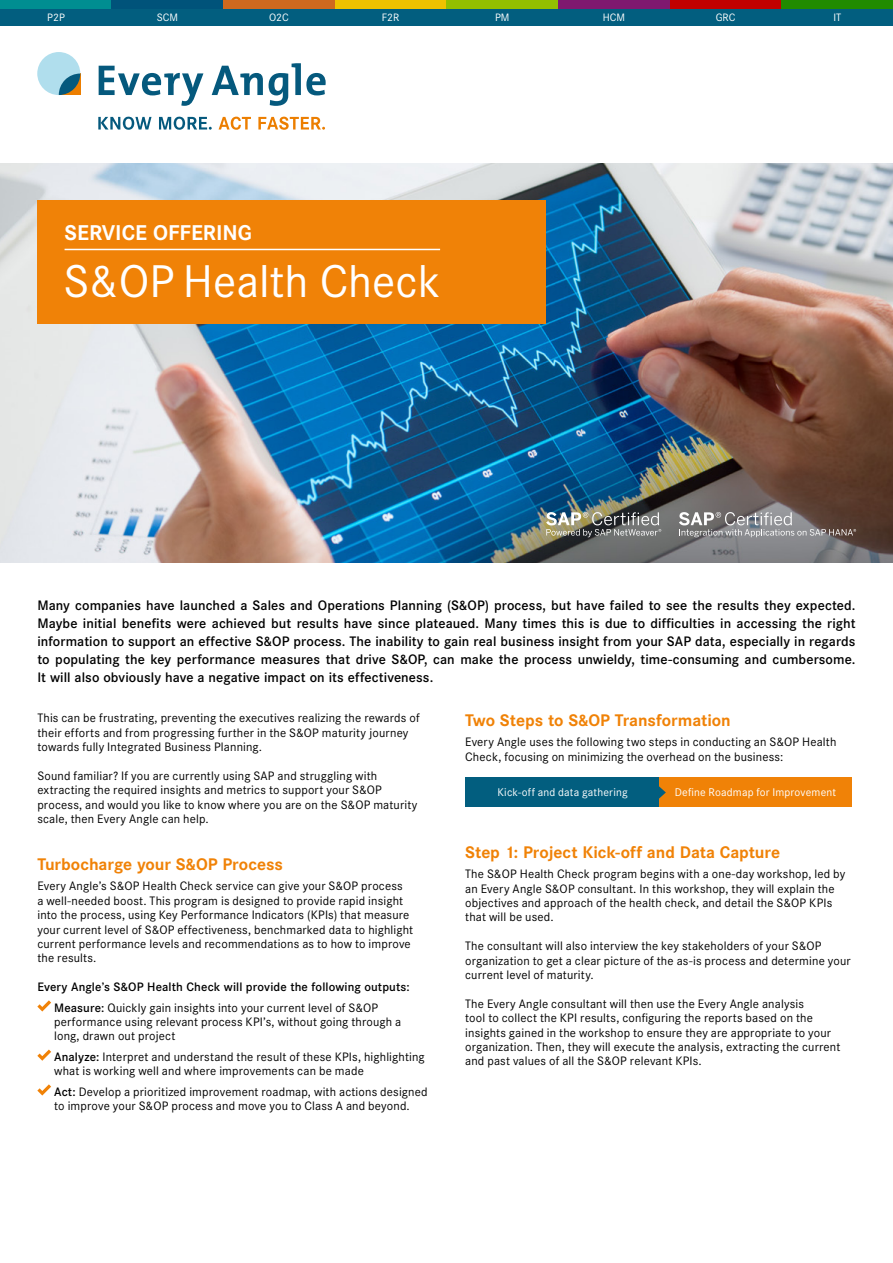
<style>
.page{position:relative;width:893px;height:1263px;background:#fff}
.page>*{position:absolute;margin:0;border:0;box-sizing:border-box;transform-origin:0 0}
.t1{font:45px "Corporate SBQ";color:#fff}
.t2{font:700 21px "Corporate SBQ";color:#fff}
.t3{font:700 16.5px "Corporate SBQ";color:#f08207}
.t4{font:500 13.5px/18px "Corporate SBQ";letter-spacing:.005em;color:#000;text-align:justify}
.t5{font:12px/14.4px "Corporate SBQ";letter-spacing:.015em;color:#000}
.t6{font:500 12px/20.4px "Corporate SBQ";letter-spacing:.01em;color:#000}
.t7{font:10.95px "Corporate SBQ";letter-spacing:.015em;color:#fff}
.t8{font:10.5px "Corporate SBQ";color:#fff}
.s1{font-weight:400}
.s2{font-weight:500}
</style>
<div class="page">
<div style="left:0;top:9px;width:893px;height:17px;background:#025e7f"></div>
<div style="left:0;top:0;width:112px;height:9px;background:#008e91"></div>
<div style="left:112px;top:0;width:111px;height:9px;background:#00537a"></div>
<div style="left:335px;top:0;width:111px;height:9px;background:#eec200"></div>
<div style="left:558px;top:0;width:112px;height:9px;background:#7f196f"></div>
<div style="left:223px;top:0;width:112px;height:9px;background:#cf691e"></div>
<div style="left:446px;top:0;width:112px;height:9px;background:#93bf00"></div>
<div style="left:670px;top:0;width:111px;height:9px;background:#c00000"></div>
<div style="left:781px;top:0;width:112px;height:9px;background:#218b00"></div>
<div style="left:37px;top:52px;width:43px;height:43px;background:#b0deed;border-radius:50%"></div>
<svg style="left:59px;top:74px;width:21px;height:21px"></svg>
<svg style="left:99px;top:66px;width:104px;height:40px"></svg>
<svg style="left:212px;top:66px;width:51px;height:29px"></svg>
<svg style="left:269px;top:63px;width:57px;height:43px"></svg>
<svg style="left:98px;top:117px;width:54px;height:13px"></svg>
<svg style="left:159px;top:117px;width:53px;height:13px"></svg>
<svg style="left:219px;top:117px;width:32px;height:13px"></svg>
<svg style="left:258px;top:117px;width:67px;height:13px"></svg>
<img style="left:0;top:164px;width:893px;height:398px">
<div style="left:659px;top:777px;width:193px;height:30px;background:#f08207"></div>
<div style="left:465px;top:777px;width:194px;height:30px;background:#025e7f"></div>
<svg style="left:659px;top:786px;width:7px;height:13px"></svg>
<svg style="left:37px;top:1000px;width:14px;height:11px"></svg>
<svg style="left:37px;top:1049px;width:14px;height:12px"></svg>
<svg style="left:37px;top:1084px;width:14px;height:11px"></svg>
<div style="left:37px;top:201px;width:509px;height:123px;background:#f08207"></div>
<hr style="left:65px;top:249px;width:375px;height:1px;background:#fff">
<svg style="left:546px;top:512px;width:115px;height:25px;background:#85867d"></svg>
<svg style="left:679px;top:512px;width:177px;height:25px;background:#8b8685"></svg>
<p class="t8" style="left:47px;top:11px;width:19px">P2P</p>
<p class="t8" style="left:157px;top:11px;width:23px">SCM</p>
<p class="t8" style="left:269px;top:11px;width:21px">O2C</p>
<p class="t8" style="left:382px;top:11px;width:19px">F2R</p>
<p class="t8" style="left:495px;top:11px;width:16px">PM</p>
<p class="t8" style="left:603px;top:11px;width:24px">HCM</p>
<p class="t8" style="left:716px;top:11px;width:21px">GRC</p>
<p class="t8" style="left:833px;top:11px;width:9px">IT</p>
<h2 class="t2" style="left:65px;top:220px;width:189px">SERVICE OFFERING</h2>
<h1 class="t1" style="left:63px;top:255px;width:379px">S&amp;OP Health Check</h1>
<p class="t4" style="left:37px;top:597px;width:820px">Many companies have launched a Sales and Operations Planning (S&amp;OP) process, but have failed to see the results they expected.<br>Maybe initial benefits were achieved but results have since plateaued. Many times this is due to difficulties in accessing the right information to support an effective S&amp;OP process. The inability to gain real business insight from your SAP data, especially in regards to populating the key performance measures that drive S&amp;OP, can make the process unwieldy, time-consuming and cumbersome.<br>It will also obviously have a negative impact on its effectiveness.</p>
<h3 class="t3" style="left:465px;top:710px;width:267px">Two Steps to S&amp;OP Transformation</h3>
<p class="t5" style="left:465px;top:735px;width:373px">Every Angle uses the following two steps in conducting an S&amp;OP Health<br>Check, focusing on minimizing the overhead on the business:</p>
<p class="t7" style="left:497px;top:785px;width:132px">Kick-off and data gathering</p>
<p class="t7" style="left:675px;top:785px;width:163px">Define Roadmap for Improvement</p>
<p class="t5" style="left:37px;top:711px;width:384px">This can be frustrating, preventing the executives realizing the rewards of their efforts and from progressing further in the S&amp;OP maturity journey towards fully Integrated Business Planning.</p>
<p class="t5" style="left:37px;top:769px;width:382px">Sound familiar? If you are currently using SAP and struggling with extracting the required insights and metrics to support your S&amp;OP process, and would you like to know where you are on the S&amp;OP maturity scale, then Every Angle can help.</p>
<h3 class="t3" style="left:37px;top:854px;width:247px">Turbocharge your S&amp;OP Process</h3>
<p class="t5" style="left:37px;top:879px;width:377px">Every Angle’s S&amp;OP Health Check service can give your S&amp;OP process<br>a well-needed boost. This program is designed to provide rapid insight into the process, using Key Performance Indicators (KPIs) that measure your current level of S&amp;OP effectiveness, benchmarked data to highlight current performance levels and recommendations as to how to improve the results.</p>
<p class="t6" style="left:54px;top:977px;width:357px;text-indent:-17px">Every Angle’s S&amp;OP Health Check will provide the following outputs:<br>Measure: <span class="s1">Quickly gain insights into your current level of S&amp;OP</span></p>
<p class="t5" style="left:54px;top:1015px;width:349px">performance using relevant process KPI’s, without going through a long, drawn out project</p>
<p class="t5" style="left:54px;top:1049px;width:372px"><span class="s2">Analyze:</span> Interpret and understand the result of these KPIs, highlighting what is working well and where improvements can be made</p>
<p class="t5" style="left:54px;top:1084px;width:375px"><span class="s2">Act:</span> Develop a prioritized improvement roadmap, with actions designed to improve your S&amp;OP process and move you to Class A and beyond.</p>
<h3 class="t3" style="left:465px;top:842px;width:317px">Step 1: Project Kick-off and Data Capture</h3>
<p class="t5" style="left:465px;top:867px;width:382px">The S&amp;OP Health Check program begins with a one-day workshop, led by an Every Angle S&amp;OP consultant. In this workshop, they will explain the objectives and approach of the health check, and detail the S&amp;OP KPIs that will be used.</p>
<p class="t5" style="left:465px;top:939px;width:387px">The consultant will also interview the key stakeholders of your S&amp;OP organization to get a clear picture of the as-is process and determine your current level of maturity.</p>
<p class="t5" style="left:465px;top:996px;width:377px">The Every Angle consultant will then use the Every Angle analysis<br>tool to collect the KPI results, configuring the reports based on the insights gained in the workshop to ensure they are appropriate to your organization. Then, they will execute the analysis, extracting the current and past values of all the S&amp;OP relevant KPIs.</p>
</div>
